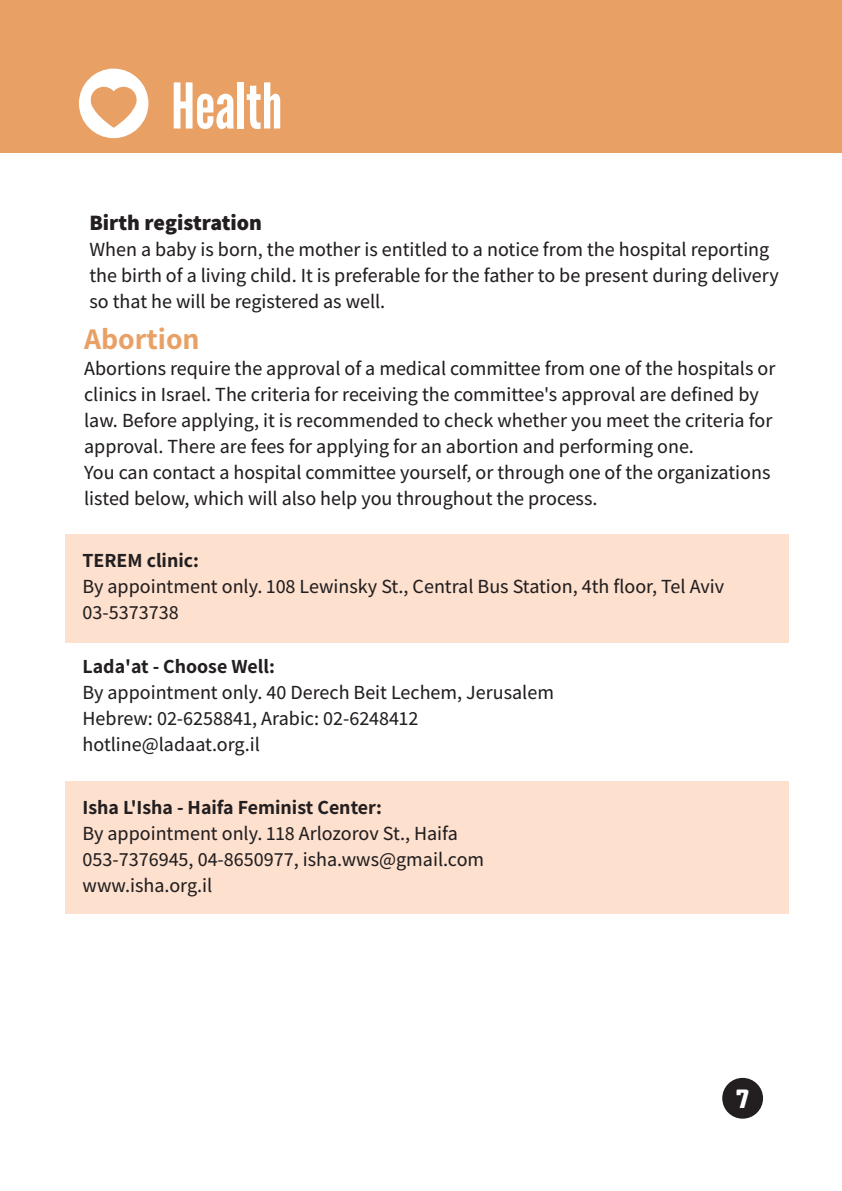
<style>
.page{position:relative;width:842px;height:1191px;background:#fff}
.page>*{position:absolute;margin:0;border:0;box-sizing:border-box;transform-origin:0 0}
.t1{font:62.8px "League Gothic";letter-spacing:-.005em;color:#fff}
.t2{font:700 30px "Assistant";color:#e9a065}
.t3{font:700 28.4px "Avigul FM";color:#fff}
.t4{font:800 22px "Assistant";color:#231f20}
.t5{font:500 20px/26px "Assistant";color:#231f20}
.t6{font:700 20px "Assistant";color:#231f20}
</style>
<div class="page">
<div style="left:722px;top:1077px;width:41px;height:41px;background:#231f20;border-radius:50%"></div>
<div style="left:0;top:0;width:842px;height:153px;background:#e9a065"></div>
<div style="left:66px;top:534px;width:723px;height:108px;background:#fde0ce"></div>
<div style="left:66px;top:780px;width:723px;height:133px;background:#fde0ce"></div>
<div style="left:79px;top:69px;width:69px;height:69px;background:#fff;border-radius:50%"></div>
<svg style="left:91px;top:87px;width:46px;height:41px"></svg>
<h1 class="t1" style="left:171px;top:69px;width:113px">Health</h1>
<p class="t4" style="left:89px;top:207px;width:174px">Birth registration</p>
<p class="t5" style="left:89px;top:235px;width:691px">When a baby is born, the mother is entitled to a notice from the hospital reporting the birth of a living child. It is preferable for the father to be present during delivery so that he will be registered as well.</p>
<h2 class="t2" style="left:84px;top:319px;width:117px">Abortion</h2>
<p class="t5" style="left:84px;top:354px;width:693px">Abortions require the approval of a medical committee from one of the hospitals or clinics in Israel. The criteria for receiving the committee's approval are defined by law. Before applying, it is recommended to check whether you meet the criteria for approval. There are fees for applying for an abortion and performing one.<br>You can contact a hospital committee yourself, or through one of the organizations listed below, which will also help you throughout the process.</p>
<p class="t6" style="left:83px;top:546px;width:118px">TEREM clinic:</p>
<p class="t5" style="left:83px;top:572px;width:643px">By appointment only. 108 Lewinsky St., Central Bus Station, 4th floor, Tel Aviv<br>03-5373738</p>
<p class="t6" style="left:83px;top:652px;width:194px">Lada'at - Choose Well:</p>
<p class="t5" style="left:83px;top:678px;width:473px">By appointment only. 40 Derech Beit Lechem, Jerusalem<br>Hebrew: 02-6258841, Arabic: 02-6248412 hotline@ladaat.org.il</p>
<p class="t6" style="left:83px;top:793px;width:301px">Isha L'Isha - Haifa Feminist Center:</p>
<p class="t5" style="left:83px;top:819px;width:403px">By appointment only. 118 Arlozorov St., Haifa<br>053-7376945, 04-8650977, isha.wws@gmail.com www.isha.org.il</p>
<h3 class="t3" style="left:736px;top:1085px;width:15px">7</h3>
</div>
